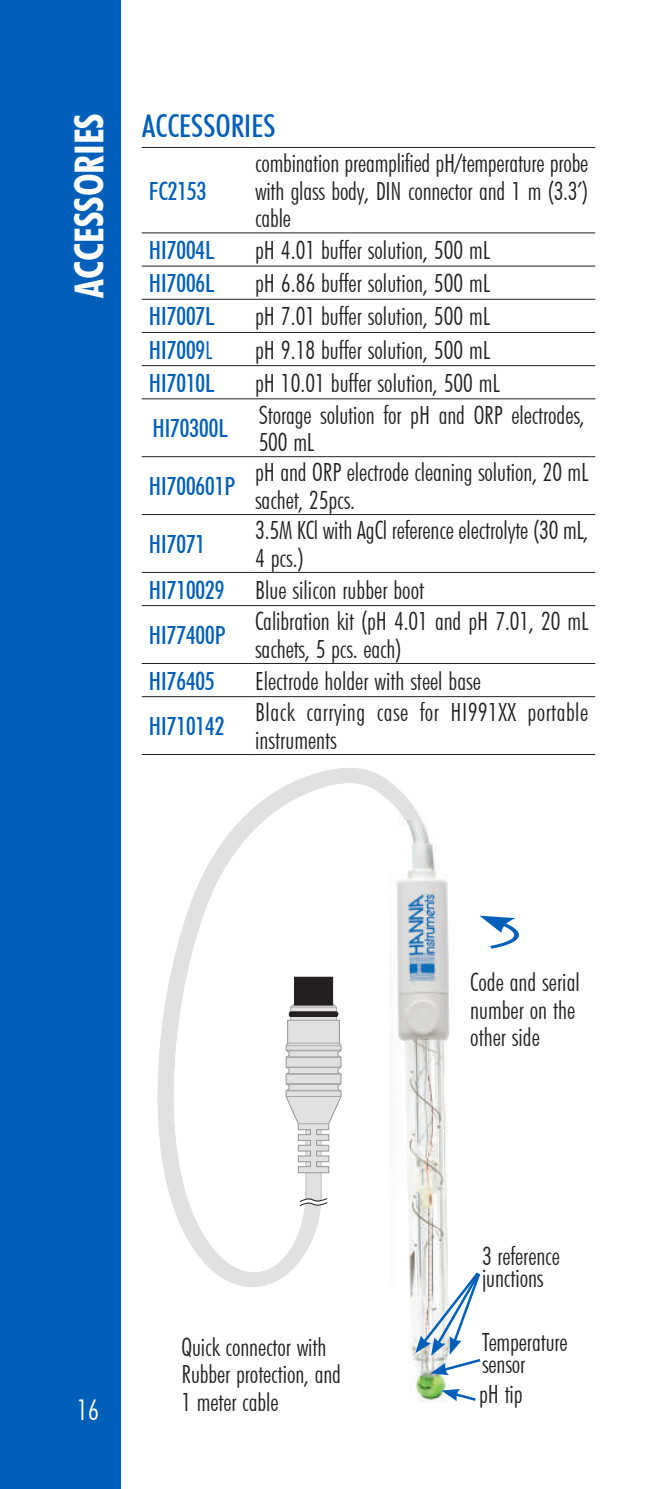
<style>
.page{position:relative;width:652px;height:1489px;background:#fff}
.page>*{position:absolute;margin:0;border:0;box-sizing:border-box;transform-origin:0 0}
.t1{font:700 condensed 40px "Futura BT";color:#fff}
.t2{font:500 condensed 31.25px "Futura BT";color:#005fb9}
.t3{font:300 condensed 28.5px "Futura BT";color:#fff}
.t4{font:300 condensed 25px/27.5px "Futura BT";letter-spacing:-.005em;color:#231f20}
.t5{font:500 condensed 25px "Futura BT";color:#005fb9}
.t6{font:300 condensed 25px/27.5px "Futura BT";letter-spacing:.02em;color:#231f20}
.s1{font-weight:300}
.s2{font-weight:500;color:#005fb9}
</style>
<div class="page">
<div style="left:0;top:0;width:120px;height:1488px;background:#005fb9"></div>
<hr style="left:142px;top:147px;width:106px;height:1px;background:#231f20">
<hr style="left:248px;top:147px;width:347px;height:1px;background:#231f20">
<hr style="left:142px;top:232px;width:106px;height:1px;background:#231f20">
<hr style="left:248px;top:232px;width:347px;height:1px;background:#231f20">
<hr style="left:142px;top:266px;width:106px;height:1px;background:#231f20">
<hr style="left:248px;top:266px;width:347px;height:1px;background:#231f20">
<hr style="left:142px;top:299px;width:106px;height:1px;background:#231f20">
<hr style="left:248px;top:299px;width:347px;height:1px;background:#231f20">
<hr style="left:142px;top:332px;width:106px;height:1px;background:#231f20">
<hr style="left:248px;top:332px;width:347px;height:1px;background:#231f20">
<hr style="left:142px;top:365px;width:106px;height:1px;background:#231f20">
<hr style="left:248px;top:365px;width:347px;height:1px;background:#231f20">
<hr style="left:142px;top:398px;width:106px;height:1px;background:#231f20">
<hr style="left:248px;top:398px;width:347px;height:1px;background:#231f20">
<hr style="left:142px;top:456px;width:106px;height:1px;background:#231f20">
<hr style="left:248px;top:456px;width:347px;height:1px;background:#231f20">
<hr style="left:142px;top:514px;width:106px;height:1px;background:#231f20">
<hr style="left:248px;top:514px;width:347px;height:1px;background:#231f20">
<hr style="left:142px;top:572px;width:106px;height:1px;background:#231f20">
<hr style="left:248px;top:572px;width:347px;height:1px;background:#231f20">
<hr style="left:142px;top:605px;width:106px;height:1px;background:#231f20">
<hr style="left:248px;top:605px;width:347px;height:1px;background:#231f20">
<hr style="left:142px;top:663px;width:106px;height:1px;background:#231f20">
<hr style="left:248px;top:663px;width:347px;height:1px;background:#231f20">
<hr style="left:142px;top:696px;width:106px;height:1px;background:#231f20">
<hr style="left:248px;top:696px;width:347px;height:1px;background:#231f20">
<hr style="left:142px;top:754px;width:106px;height:1px;background:#231f20">
<hr style="left:248px;top:754px;width:347px;height:1px;background:#231f20">
<img style="left:409px;top:816px;width:41px;height:586px">
<svg style="left:157px;top:768px;width:263px;height:532px"></svg>
<svg style="left:286px;top:976px;width:55px;height:233px"></svg>
<div style="left:294px;top:976px;width:39px;height:29px;background:#231f20;border:1px solid #231f20"></div>
<svg style="left:479px;top:915px;width:40px;height:33px"></svg>
<svg style="left:415px;top:1269px;width:66px;height:105px"></svg>
<svg style="left:441px;top:1388px;width:35px;height:14px"></svg>
<h1 class="t1" style="left:65px;top:298px;width:186px;rotate:-90deg">ACCESSORIES</h1>
<p class="t2" style="left:142px;top:107px;width:135px">ACCESSORIES</p>
<p class="t5" style="left:149px;top:176px;width:59px">FC2153</p>
<p class="t4" style="left:255px;top:149px;width:335px;text-align:justify">combination preamplified pH/temperature probe with glass body, DIN connector and 1 m (3.3’) cable</p>
<p class="t5" style="left:149px;top:235px;width:67px">HI7004L</p>
<p class="t4" style="left:255px;top:236px;width:236px">pH 4.01 buffer solution, 500 mL</p>
<p class="t5" style="left:149px;top:268px;width:67px">HI7006L</p>
<p class="t4" style="left:255px;top:269px;width:236px">pH 6.86 buffer solution, 500 mL</p>
<p class="t5" style="left:149px;top:301px;width:67px">HI7007L</p>
<p class="t4" style="left:255px;top:302px;width:236px">pH 7.01 buffer solution, 500 mL</p>
<p class="t5" style="left:149px;top:334px;width:65px">HI7009<span class="s1">L</span></p>
<p class="t4" style="left:255px;top:336px;width:236px">pH 9.18 buffer solution, 500 mL</p>
<p class="t5" style="left:149px;top:368px;width:67px">HI7010L</p>
<p class="t4" style="left:255px;top:369px;width:246px">pH 10.01 buffer solution, 500 mL</p>
<p class="t5" style="left:152px;top:413px;width:77px">HI70300L</p>
<p class="t4" style="left:259px;top:400px;width:328px">Storage solution for pH and ORP electrodes,<br>500 mL</p>
<p class="t5" style="left:149px;top:471px;width:88px">HI700601P</p>
<p class="t4" style="left:255px;top:458px;width:335px">pH and ORP electrode cleaning solution, 20 mL sachet, 25pcs.</p>
<p class="t4" style="left:255px;top:516px;width:335px">3.5M KCl with AgCl reference electrolyte (30 mL,<br>4 pcs.)</p>
<p class="t4" style="left:149px;top:566px;width:277px;line-height:45.5px"><span class="s2">HI710029</span> Blue silicon rubber boot<br><span class="s2">HI77400P</span></p>
<p class="t5" style="left:149px;top:529px;width:58px">HI7071</p>
<p class="t4" style="left:255px;top:607px;width:335px">Calibration kit (pH 4.01 and pH 7.01, 20 mL sachets, 5 pcs. each)</p>
<p class="t5" style="left:149px;top:665px;width:68px">HI76405</p>
<p class="t4" style="left:255px;top:666px;width:227px">Electrode holder with steel base</p>
<p class="t5" style="left:149px;top:711px;width:77px">HI710142</p>
<p class="t6" style="left:255px;top:698px;width:334px">Black carrying case for HI991XX portable instruments</p>
<p class="t3" style="left:77px;top:1392px;width:24px">16</p>
<p class="t4" style="left:182px;top:1332px;width:161px">Quick connector with<br>Rubber protection, and<br>1 meter cable</p>
<p class="t4" style="left:470px;top:968px;width:111px">Code and serial number on the other side</p>
<p class="t4" style="left:482px;top:1244px;width:79px;line-height:22.5px">3 reference junctions</p>
<p class="t4" style="left:482px;top:1330px;width:87px;line-height:22.5px">Temperature sensor</p>
<p class="t4" style="left:479px;top:1379px;width:45px">pH tip</p>
</div>
